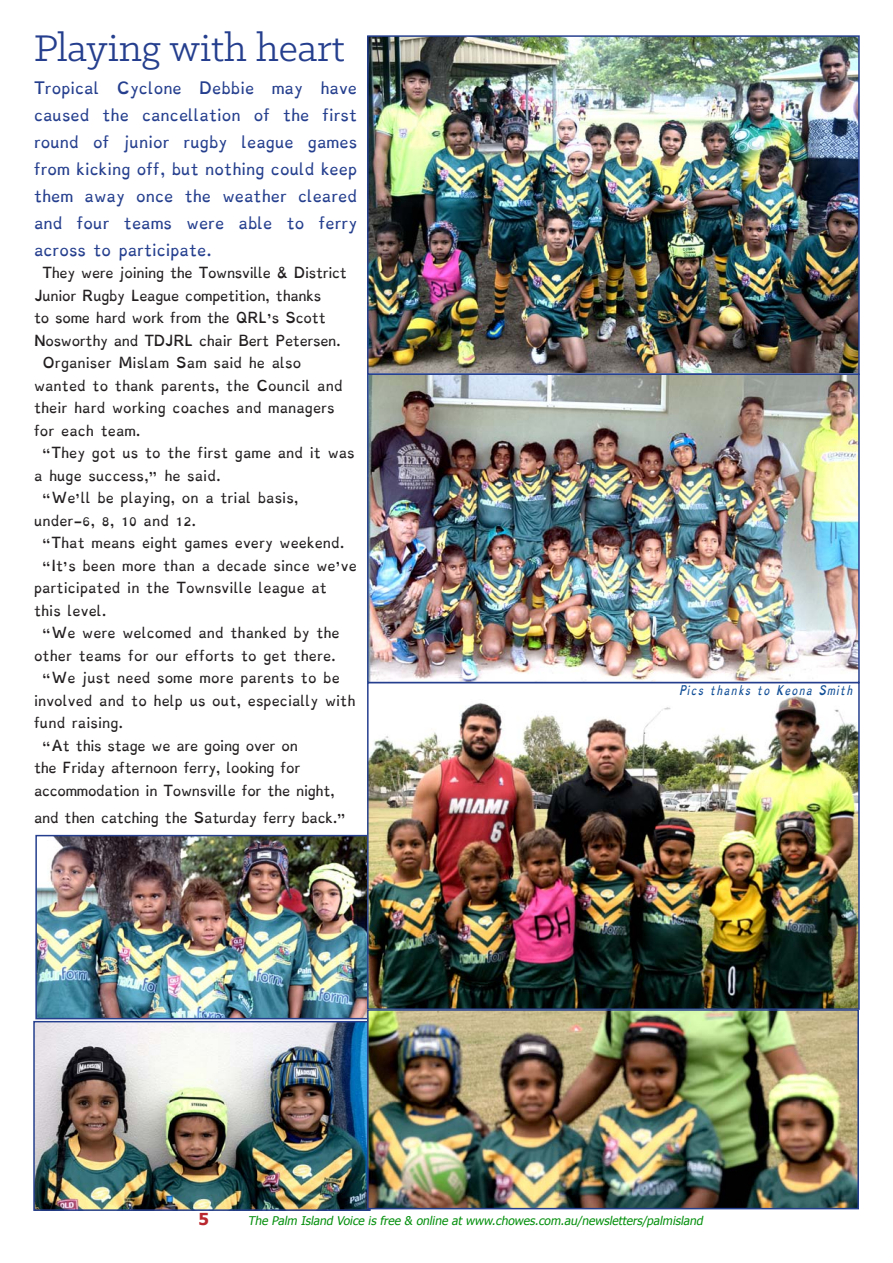
<style>
.page{position:relative;width:893px;height:1263px;background:#fff}
.page>*{position:absolute;margin:0;border:0;box-sizing:border-box;transform-origin:0 0}
.Heads{font:42px "Klinic Slab";color:#253f8e}
.t1{font:700 16.5px "Tahoma";color:#b9282e}
.t2{font:13.5px/27px "Dyslexie";color:#253f8e;text-align:justify}
.t3{font:12px/22.5px "Dyslexie";color:#231f20}
.t4{font:12px/22.5px "Dyslexie";letter-spacing:-.03em;color:#231f20}
.t5{font:italic 12px "Tahoma";color:#05900e}
.t6{font:italic 10.5px "Dyslexie";color:#0f4d96}
</style>
<div class="page">
<img style="left:38px;top:838px;width:329px;height:178px">
<div style="left:35px;top:835px;width:335px;height:184px;border:2px solid #253f8e"></div>
<img style="left:36px;top:1024px;width:331px;height:184px">
<div style="left:33px;top:1021px;width:338px;height:190px;border:2px solid #253f8e"></div>
<img style="left:370px;top:376px;width:487px;height:830px">
<div style="left:367px;top:682px;width:493px;height:328px;border:2px solid #253f8e"></div>
<div style="left:367px;top:1009px;width:492px;height:200px;border:2px solid #253f8e"></div>
<img style="left:370px;top:38px;width:487px;height:334px">
<div style="left:367px;top:35px;width:493px;height:340px;border:2px solid #253f8e"></div>
<div style="left:367px;top:373px;width:493px;height:310px;border:2px solid #253f8e"></div>
<p class="Heads" style="left:34px;top:22px;width:312px">Playing with heart</p>
<p class="t2" style="left:34px;top:74px;width:67px">Tropical</p>
<p class="t2" style="left:117px;top:74px;width:67px">Cyclone</p>
<p class="t2" style="left:199px;top:74px;width:56px">Debbie</p>
<p class="t2" style="left:272px;top:74px;width:33px">may</p>
<p class="t2" style="left:34px;top:74px;width:325px;text-indent:286px">have caused the cancellation of the first round of junior rugby league games from kicking off, but nothing could keep them away once the weather cleared and four teams were able to ferry across to participate.</p>
<p class="t4" style="left:34px;top:261px;width:315px;text-indent:9px">They were joining the Townsville &amp; District Junior Rugby League competition, thanks<br>to some hard work from the QRL’s Scott Nosworthy and TDJRL chair Bert Petersen.</p>
<p class="t3" style="left:34px;top:351px;width:310px;text-indent:9px">Organiser Mislam Sam said he also wanted to thank parents, the Council and their hard working coaches and managers for each team.</p>
<p class="t3" style="left:34px;top:441px;width:322px;text-indent:9px">“They got us to the first game and it was a huge success,” he said.</p>
<p class="t3" style="left:34px;top:486px;width:266px;text-indent:9px">“We’ll be playing, on a trial basis, under-6, 8, 10 and 12.</p>
<p class="t3" style="left:43px;top:531px;width:304px">“That means eight games every weekend.</p>
<p class="t3" style="left:34px;top:554px;width:324px;text-indent:9px">“It’s been more than a decade since we’ve participated in the Townsville league at this level.</p>
<p class="t3" style="left:34px;top:621px;width:307px;text-indent:9px">“We were welcomed and thanked by the other teams for our efforts to get there.</p>
<p class="t3" style="left:34px;top:666px;width:323px;text-indent:9px">“We just need some more parents to be involved and to help us out, especially with fund raising.</p>
<p class="t4" style="left:34px;top:734px;width:302px;text-indent:9px">“At this stage we are going over on<br>the Friday afternoon ferry, looking for accommodation in Townsville for the night,</p>
<p class="t4" style="left:34px;top:806px;width:314px">and then catching the Saturday ferry back.”</p>
<p class="t6" style="left:679px;top:681px;width:175px">Pics thanks to Keona Smith</p>
<h2 class="t1" style="left:199px;top:1207px;width:12px">5</h2>
<p class="t5" style="left:248px;top:1212px;width:459px">The Palm Island Voice is free &amp; online at www.chowes.com.au/newsletters/palmisland</p>
</div>
